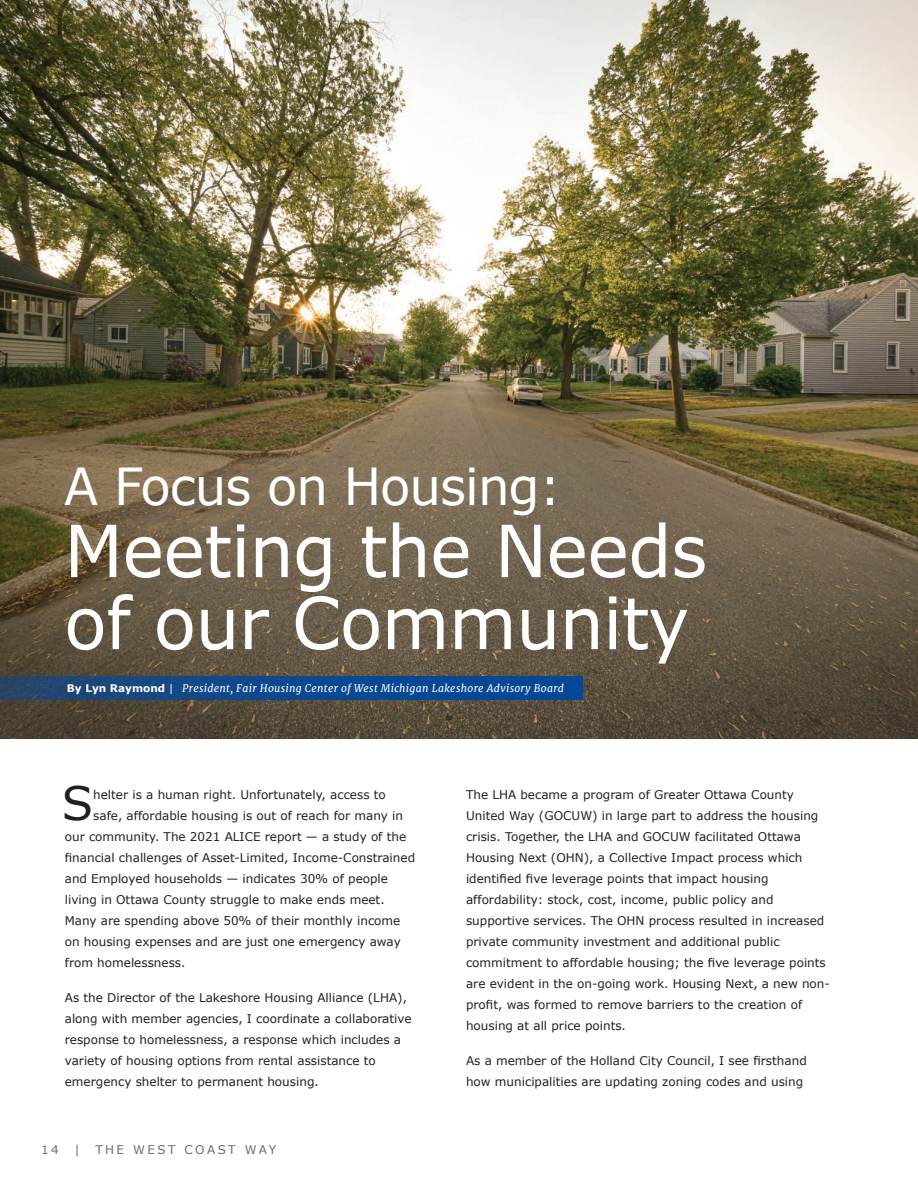
<style>
.page{position:relative;width:918px;height:1188px;background:#fff}
.page>*{position:absolute;margin:0;border:0;box-sizing:border-box;transform-origin:0 0}
.t1{font:72px "Verdana";letter-spacing:-.01em;color:#fff}
.t2{font:51px "Verdana";letter-spacing:-.02em;color:#fff}
.body_text_Drop_Cap{font:46.05px "Verdana";color:#231f20}
.body_text_Drop_Cap-2{font:12px/21px "Verdana";color:#231f20}
.t3{font:12px "Verdana";letter-spacing:.2em;color:#6c6d70}
.t4{font:italic 10.5px "Merriweather";letter-spacing:.03em;color:#fff}
.s1{font-family:"Verdana";font-weight:700;font-style:normal}
.s2{font-family:"Verdana";font-style:normal}
</style>
<div class="page">
<img style="left:0;top:0;width:918px;height:739px">
<div style="left:0;top:676px;width:583px;height:23px;background:linear-gradient(to right,#214772,#00499f)"></div>
<p class="t2" style="left:64px;top:454px;width:499px">A Focus on Housing:</p>
<p class="t1" style="left:64px;top:505px;width:645px">Meeting the Needs</p>
<p class="t1" style="left:64px;top:577px;width:627px">of our Community</p>
<p class="t4" style="left:67px;top:682px;width:499px"><span class="s1">By Lyn Raymond</span> <span class="s2">|</span> President, Fair Housing Center of West Michigan Lakeshore Advisory Board</p>
<p class="body_text_Drop_Cap" style="left:62px;top:774px;width:33px">S</p>
<p class="body_text_Drop_Cap-2" style="left:93px;top:785px;width:294px">helter is a human right. Unfortunately, access to</p>
<p class="body_text_Drop_Cap-2" style="left:93px;top:806px;width:311px">safe, affordable housing is out of reach for many in</p>
<p class="body_text_Drop_Cap-2" style="left:65px;top:827px;width:343px">our community. The 2021 ALICE report — a study of the</p>
<p class="body_text_Drop_Cap-2" style="left:65px;top:848px;width:352px">financial challenges of Asset-Limited, Income-Constrained</p>
<p class="body_text_Drop_Cap-2" style="left:65px;top:869px;width:325px">and Employed households — indicates 30% of people</p>
<p class="body_text_Drop_Cap-2" style="left:65px;top:890px;width:321px">living in Ottawa County struggle to make ends meet.</p>
<p class="body_text_Drop_Cap-2" style="left:65px;top:911px;width:337px">Many are spending above 50% of their monthly income</p>
<p class="body_text_Drop_Cap-2" style="left:65px;top:932px;width:338px">on housing expenses and are just one emergency away</p>
<p class="body_text_Drop_Cap-2" style="left:65px;top:953px;width:122px">from homelessness.</p>
<p class="body_text_Drop_Cap-2" style="left:65px;top:987px;width:348px">As the Director of the Lakeshore Housing Alliance (LHA), along with member agencies, I coordinate a collaborative response to homelessness, a response which includes a variety of housing options from rental assistance to emergency shelter to permanent housing.</p>
<p class="t3" style="left:41px;top:1142px;width:19px">14</p>
<p class="t3" style="left:74px;top:1142px;width:7px">|</p>
<p class="t3" style="left:95px;top:1142px;width:182px">THE WEST COAST WAY</p>
<p class="body_text_Drop_Cap-2" style="left:466px;top:785px;width:365px">The LHA became a program of Greater Ottawa County United Way (GOCUW) in large part to address the housing crisis. Together, the LHA and GOCUW facilitated Ottawa Housing Next (OHN), a Collective Impact process which identified five leverage points that impact housing affordability: stock, cost, income, public policy and supportive services. The OHN process resulted in increased private community investment and additional public commitment to affordable housing; the five leverage points are evident in the on-going work. Housing Next, a new non&shy;profit, was formed to remove barriers to the creation of housing at all price points.</p>
<p class="body_text_Drop_Cap-2" style="left:466px;top:1050px;width:342px">As a member of the Holland City Council, I see firsthand how municipalities are updating zoning codes and using</p>
</div>
